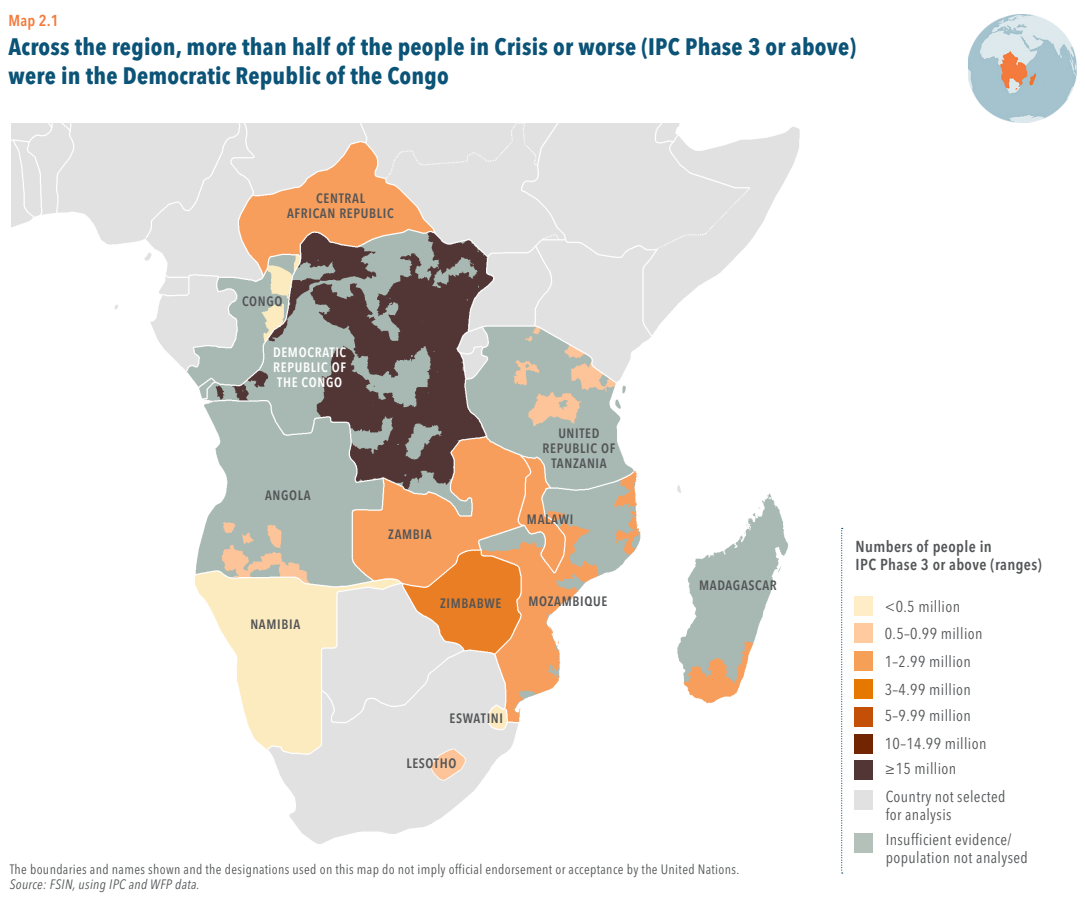
<style>
.page{position:relative;width:1085px;height:902px;background:#fff}
.page>*{position:absolute;margin:0;border:0;box-sizing:border-box;transform-origin:0 0}
.GRFC_INFOGFX_small_h{font:700 condensed 23.62px/29.2px "Avenir Next LT Pro";letter-spacing:.01em;color:#0b5377}
.GRFC_INFOGFX_legend{font:condensed 15.75px/18px "Avenir Next LT Pro";letter-spacing:.025em;color:#545557}
.GRFC_INFOGFX_legend-2{font:600 condensed 15.75px/18px "Avenir Next LT Pro";letter-spacing:.025em;color:#545557}
.GRFC_INFOGFX_heading{font:600 condensed 15.75px "Avenir Next LT Pro";color:#f47b3d}
.Anx_table_headings{font:600 condensed 13.5px/14.6px "Avenir Next LT Pro";letter-spacing:.05em;color:#545557;text-align:center}
.GRFC_INFOGFX_notes{font:condensed 13.5px "Avenir Next LT Pro";letter-spacing:.025em;color:#545557}
.GRFC_INFOGFX_notes-2{font:italic condensed 13.5px "Avenir Next LT Pro";letter-spacing:.025em;color:#545557}
.Anx_table_headings-2{font:600 condensed 13.5px "Avenir Next LT Pro";letter-spacing:.05em;color:#fff}
</style>
<div class="page">
<img style="left:968px;top:15px;width:108px;height:107px">
<img style="left:12px;top:123px;width:788px;height:721px">
<div style="left:854px;top:596px;width:19px;height:19px;background:#ffedc7"></div>
<div style="left:854px;top:623px;width:19px;height:19px;background:#ffca9e"></div>
<div style="left:854px;top:679px;width:19px;height:19px;background:#e67800"></div>
<div style="left:854px;top:651px;width:19px;height:19px;background:#f5a056"></div>
<div style="left:854px;top:707px;width:19px;height:19px;background:#c44f06"></div>
<div style="left:854px;top:734px;width:19px;height:19px;background:#732503"></div>
<div style="left:854px;top:760px;width:19px;height:19px;background:#523636"></div>
<div style="left:854px;top:833px;width:18px;height:19px;background:#b4c0ba"></div>
<div style="left:854px;top:790px;width:18px;height:19px;background:#e1e1e1"></div>
<svg style="left:841px;top:528px;width:1px;height:345px"></svg>
<p class="GRFC_INFOGFX_heading" style="left:9px;top:10px;width:52px">Map 2.1</p>
<p class="GRFC_INFOGFX_small_h" style="left:9px;top:32px;width:849px">Across the region, more than half of the people in Crisis or worse (IPC Phase 3 or above) were in the Democratic Republic of the Congo</p>
<p class="Anx_table_headings" style="left:316px;top:191px;width:50px">CENTRAL</p>
<p class="Anx_table_headings" style="left:287px;top:205px;width:108px">AFRICAN REPUBLIC</p>
<p class="Anx_table_headings" style="left:242px;top:294px;width:42px">CONGO</p>
<p class="Anx_table_headings-2" style="left:273px;top:344px;width:75px">DEMOCRATIC</p>
<p class="Anx_table_headings-2" style="left:273px;top:359px;width:74px">REPUBLIC OF</p>
<p class="Anx_table_headings-2" style="left:277px;top:373px;width:66px">THE CONGO</p>
<p class="Anx_table_headings" style="left:265px;top:487px;width:47px">ANGOLA</p>
<p class="Anx_table_headings" style="left:250px;top:616px;width:51px">NAMIBIA</p>
<p class="Anx_table_headings" style="left:388px;top:526px;width:45px">ZAMBIA</p>
<p class="Anx_table_headings" style="left:440px;top:595px;width:63px">ZIMBABWE</p>
<p class="Anx_table_headings" style="left:542px;top:426px;width:74px">UNITED<br>REPUBLIC OF<br>TANZANIA</p>
<p class="Anx_table_headings" style="left:527px;top:511px;width:48px">MALAWI</p>
<p class="Anx_table_headings" style="left:528px;top:594px;width:80px">MOZAMBIQUE</p>
<p class="Anx_table_headings" style="left:449px;top:710px;width:55px">ESWATINI</p>
<p class="Anx_table_headings" style="left:406px;top:755px;width:52px">LESOTHO</p>
<p class="Anx_table_headings" style="left:699px;top:577px;width:79px">MADAGASCAR</p>
<p class="GRFC_INFOGFX_notes" style="left:10px;top:861px;width:731px">The boundaries and names shown and the designations used on this map do not imply official endorsement or acceptance by the United Nations.</p>
<p class="GRFC_INFOGFX_notes-2" style="left:10px;top:876px;width:191px">Source: FSIN, using IPC and WFP data.</p>
<p class="GRFC_INFOGFX_legend-2" style="left:855px;top:537px;width:188px">Numbers of people in<br>IPC Phase 3 or above (ranges)</p>
<p class="GRFC_INFOGFX_legend" style="left:884px;top:597px;width:77px">&lt;0.5 million</p>
<p class="GRFC_INFOGFX_legend" style="left:884px;top:624px;width:99px">0.5–0.99 million</p>
<p class="GRFC_INFOGFX_legend" style="left:884px;top:652px;width:88px">1–2.99 million</p>
<p class="GRFC_INFOGFX_legend" style="left:884px;top:680px;width:88px">3–4.99 million</p>
<p class="GRFC_INFOGFX_legend" style="left:884px;top:706px;width:88px">5–9.99 million</p>
<p class="GRFC_INFOGFX_legend" style="left:884px;top:734px;width:103px">10–14.99 million</p>
<p class="GRFC_INFOGFX_legend" style="left:884px;top:759px;width:73px">≥15 million</p>
<p class="GRFC_INFOGFX_legend" style="left:885px;top:787px;width:121px">Country not selected for analysis</p>
<p class="GRFC_INFOGFX_legend" style="left:885px;top:830px;width:144px">Insufficient evidence/ population not analysed</p>
</div>
